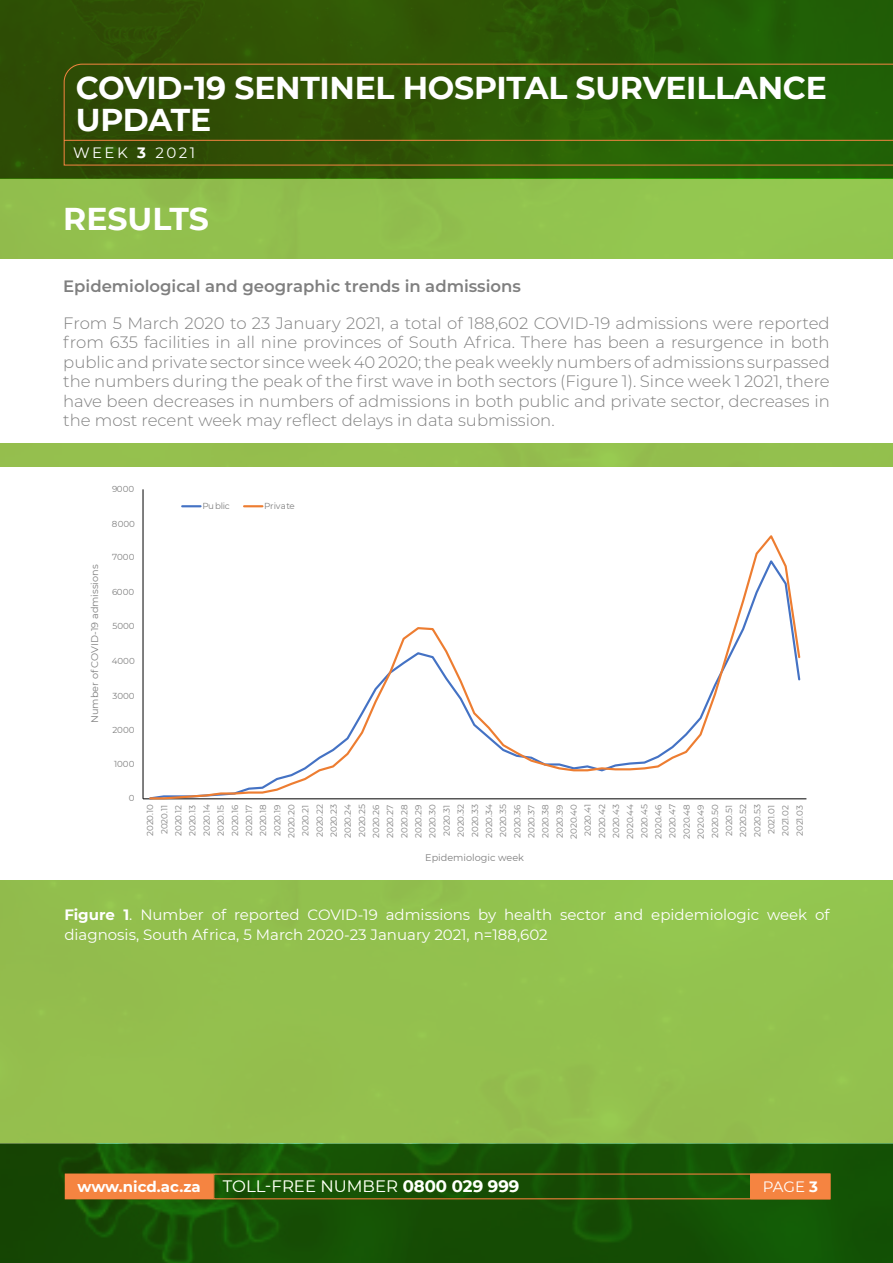
<style>
.page{position:relative;width:893px;height:1263px;background:#fff}
.page>*{position:absolute;margin:0;border:0;box-sizing:border-box;transform-origin:0 0}
.t1{font:700 31.5px/31.5px "Montserrat";letter-spacing:-.01em;color:#fff}
.t2{font:300 16.5px/19.5px "Montserrat";color:#808080;text-align:justify}
.t3{font:600 16.5px "Montserrat";color:#808080}
.t4{font:16.5px "Montserrat";color:#fff}
.t5{font:15px/19.5px "Montserrat";color:#fff}
.t6{font:700 15px "Montserrat";color:#fff}
.t7{font:15px "Montserrat";letter-spacing:.17em;color:#fff}
.t8{font:9.6px "Montserrat";color:#7f7f7f}
.t9{font:8.7px/14.1px "Montserrat";letter-spacing:-.01em;color:#7f7f7f;text-align:center}
.s1{font-weight:700}
</style>
<div class="page">
<div style="left:0;top:0;width:893px;height:179px;background:linear-gradient(to right,#344c05,#226106)"></div>
<svg style="left:64px;top:141px;width:829px;height:24px;background:#2e5a06"></svg>
<svg style="left:63px;top:63px;width:830px;height:78px;background:#305907"></svg>
<div style="left:0;top:880px;width:893px;height:264px;background:#93c04e"></div>
<div style="left:0;top:179px;width:893px;height:338px;background:#93c14e"></div>
<svg style="left:0;top:1144px;width:893px;height:119px;background:#185005"></svg>
<div style="left:751px;top:1174px;width:79px;height:25px;background:#f58441"></div>
<div style="left:65px;top:1174px;width:148px;height:25px;background:#f58441"></div>
<div style="left:0;top:259px;width:893px;height:183px;background:#fff"></div>
<div style="left:0;top:467px;width:893px;height:413px;background:#fff"></div>
<hr style="left:143px;top:489px;width:1px;height:310px;background:#000">
<hr style="left:143px;top:798px;width:663px;height:1px;background:#000">
<svg style="left:148px;top:535px;width:654px;height:264px"></svg>
<svg style="left:182px;top:505px;width:19px;height:2px"></svg>
<svg style="left:244px;top:505px;width:18px;height:2px"></svg>
<h1 class="t1" style="left:76px;top:71px;width:752px">COVID-19 SENTINEL HOSPITAL SURVEILLANCE<br>UPDATE</h1>
<p class="t7" style="left:73px;top:142px;width:124px">WEEK <span class="s1">3</span> 2021</p>
<p class="t1" style="left:63px;top:201px;width:147px">RESULTS</p>
<p class="t3" style="left:63px;top:275px;width:459px">Epidemiological and geographic trends in admissions</p>
<p class="t2" style="left:63px;top:313px;width:768px">From 5 March 2020 to 23 January 2021, a total of 188,602 COVID-19 admissions were reported from 635 facilities in all nine provinces of South Africa. There has been a resurgence in both public and private sector since week 40 2020; the peak weekly numbers of admissions surpassed the numbers during the peak of the first wave in both sectors (Figure 1). Since week 1 2021, there have been decreases in numbers of admissions in both public and private sector, decreases in the most recent week may reflect delays in data submission.</p>
<p class="t8" style="left:88px;top:723px;width:160px;rotate:-90deg">Number of COVID-19 admissions</p>
<p class="t9" style="left:112px;top:481px;width:24px">9000</p>
<p class="t9" style="left:112px;top:516px;width:25px">8000</p>
<p class="t9" style="left:112px;top:550px;width:24px">7000</p>
<p class="t9" style="left:112px;top:585px;width:24px">6000</p>
<p class="t9" style="left:112px;top:619px;width:24px">5000</p>
<p class="t9" style="left:112px;top:653px;width:25px">4000</p>
<p class="t9" style="left:113px;top:688px;width:24px">3000</p>
<p class="t9" style="left:112px;top:722px;width:24px">2000</p>
<p class="t9" style="left:114px;top:757px;width:22px">1000</p>
<p class="t9" style="left:129px;top:791px;width:7px">0</p>
<p class="t9" style="left:202px;top:499px;width:29px">Public</p>
<p class="t9" style="left:264px;top:499px;width:32px">Private</p>
<p class="t9" style="left:143px;top:839px;width:37px;rotate:-90deg">2020.10<br>2020.11<br>2020.12<br>2020.13<br>2020.14<br>2020.15<br>2020.16<br>2020.17<br>2020.18<br>2020.19<br>2020.20<br>2020.21<br>2020.22<br>2020.23<br>2020.24<br>2020.25<br>2020.26<br>2020.27<br>2020.28<br>2020.29<br>2020.30<br>2020.31<br>2020.32<br>2020.33<br>2020.34<br>2020.35<br>2020.36<br>2020.37<br>2020.38<br>2020.39<br>2020.40<br>2020.41<br>2020.42<br>2020.43<br>2020.44<br>2020.45<br>2020.46<br>2020.47<br>2020.48<br>2020.49<br>2020.50<br>2020.51<br>2020.52<br>2020.53<br>2021.01<br>2021.02<br>2021.03</p>
<p class="t8" style="left:425px;top:851px;width:100px">Epidemiologic week</p>
<p class="t5" style="left:64px;top:905px;width:767px"><span class="s1">Figure 1</span>. Number of reported COVID-19 admissions by health sector and epidemiologic week of diagnosis, South Africa, 5 March 2020-23 January 2021, n=188,602</p>
<p class="t6" style="left:78px;top:1176px;width:125px">www.nicd.ac.za</p>
<p class="t4" style="left:223px;top:1175px;width:298px">TOLL-FREE NUMBER <span class="s1">0800 029 999</span></p>
<p class="t5" style="left:763px;top:1176px;width:57px">PAGE <span class="s1">3</span></p>
</div>
